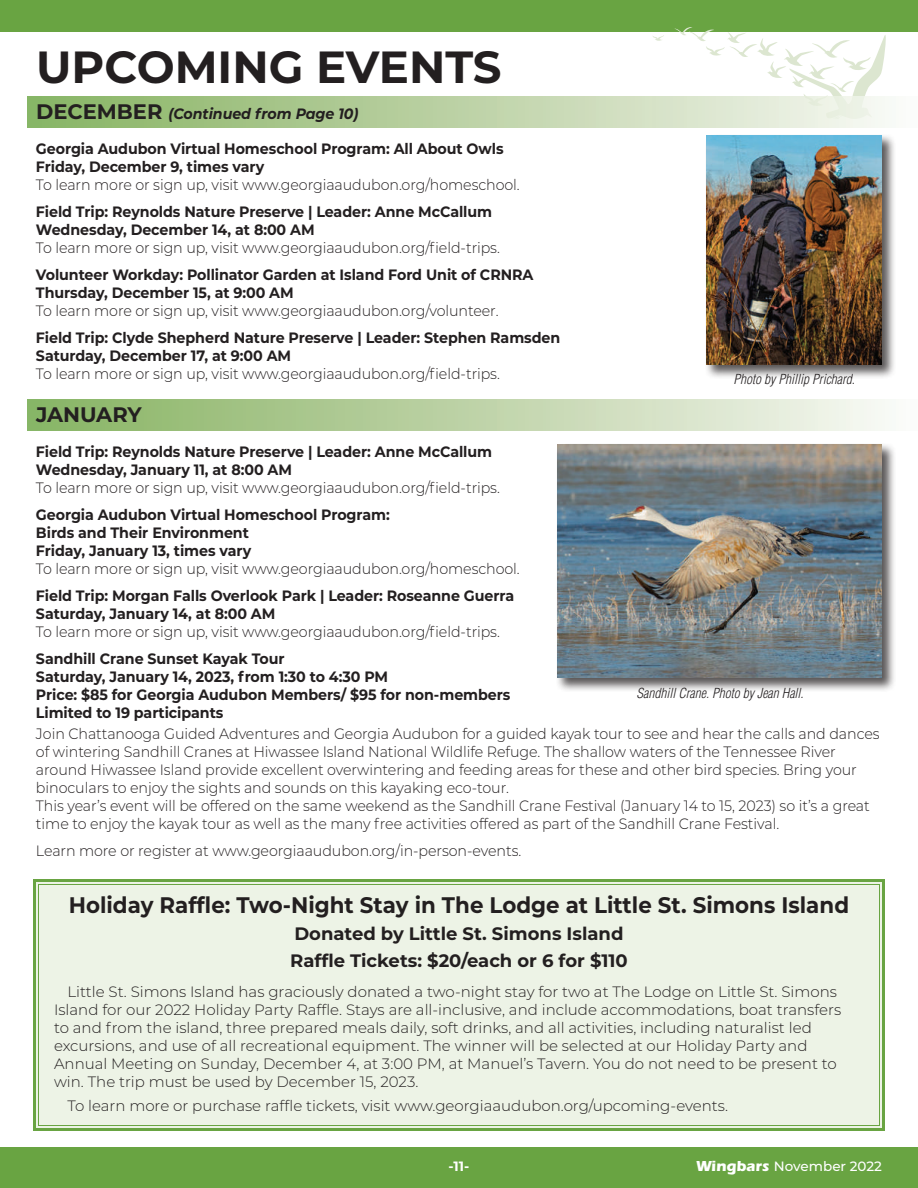
<style>
.page{position:relative;width:918px;height:1188px;background:#fff}
.page>*{position:absolute;margin:0;border:0;box-sizing:border-box;transform-origin:0 0}
.t1{font:700 45px "Montserrat";color:#231f20}
.t2{font:700 22.5px "Montserrat";color:#231f20;scale:.95 1}
.t3{font:700 21px "Montserrat";letter-spacing:-.005em;color:#231f20}
.t4{font:700 18px/27px "Montserrat";color:#231f20}
.t5{font:300 15px/18px "Montserrat";letter-spacing:-.005em;color:#231f20;scale:.95 1}
.t6{font:700 15px/18px "Montserrat";letter-spacing:-.005em;color:#231f20;scale:.95 1}
.t7{font:300 15px/18px "Montserrat";letter-spacing:-.005em;color:#231f20}
.t8{font:italic 700 15px "Montserrat";letter-spacing:-.005em;color:#231f20;scale:.95 1}
.t9{font:italic 300 condensed 13.5px "Helvetica";color:#231f20}
.t10{font:500 13.5px "Montserrat";color:#fff}
.t11{font:700 13.5px "Montserrat";color:#fff}
.s1{font-style:normal;font-size:21px}
.s2{font-family:"Itc Eras";font-weight:700;font-size:15px}
</style>
<div class="page">
<div style="left:33px;top:879px;width:852px;height:252px;background:#edf3e6"></div>
<div style="left:38px;top:884px;width:842px;height:242px;border:1px solid #69a442"></div>
<div style="left:0;top:1148px;width:918px;height:40px;background:#69a442"></div>
<div style="left:0;top:0;width:918px;height:32px;background:#69a442"></div>
<svg style="left:653px;top:35px;width:11px;height:6px"></svg>
<svg style="left:674px;top:27px;width:212px;height:69px"></svg>
<div style="left:27px;top:96px;width:891px;height:32px;background:linear-gradient(to right,#86b260,#f8f8f4)"></div>
<div style="left:27px;top:399px;width:891px;height:31px;background:linear-gradient(to right,#86b160,#f9f8f5)"></div>
<div style="left:705px;top:133px;width:192px;height:246px;background:#231f20;opacity:.75"></div>
<img style="left:706px;top:135px;width:176px;height:229px">
<div style="left:555px;top:442px;width:342px;height:251px;background:#231f20;opacity:.75"></div>
<img style="left:557px;top:444px;width:325px;height:234px">
<h1 class="t1" style="left:36px;top:34px;width:467px">UPCOMING EVENTS</h1>
<p class="t8" style="left:36px;top:103px;width:341px"><span class="s1">DECEMBER</span> (Continued from Page 10)</p>
<p class="t6" style="left:36px;top:139px;width:494px">Georgia Audubon Virtual Homeschool Program: All About Owls<br>Friday, December 9, times vary</p>
<p class="t5" style="left:36px;top:175px;width:511px">To learn more or sign up, visit www.georgiaaudubon.org/homeschool.</p>
<p class="t6" style="left:36px;top:202px;width:482px">Field Trip: Reynolds Nature Preserve | Leader: Anne McCallum<br>Wednesday, December 14, at 8:00 AM</p>
<p class="t5" style="left:36px;top:238px;width:490px">To learn more or sign up, visit www.georgiaaudubon.org/field-trips.</p>
<p class="t6" style="left:36px;top:265px;width:525px">Volunteer Workday: Pollinator Garden at Island Ford Unit of CRNRA<br>Thursday, December 15, at 9:00 AM</p>
<p class="t5" style="left:36px;top:301px;width:488px">To learn more or sign up, visit www.georgiaaudubon.org/volunteer.</p>
<p class="t6" style="left:36px;top:328px;width:553px">Field Trip: Clyde Shepherd Nature Preserve | Leader: Stephen Ramsden<br>Saturday, December 17, at 9:00 AM</p>
<p class="t5" style="left:36px;top:364px;width:490px">To learn more or sign up, visit www.georgiaaudubon.org/field-trips.</p>
<h3 class="t3" style="left:36px;top:400px;width:107px">JANUARY</h3>
<p class="t9" style="left:734px;top:371px;width:123px">Photo by Phillip Prichard.</p>
<p class="t6" style="left:36px;top:442px;width:482px">Field Trip: Reynolds Nature Preserve | Leader: Anne McCallum<br>Wednesday, January 11, at 8:00 AM</p>
<p class="t5" style="left:36px;top:478px;width:490px">To learn more or sign up, visit www.georgiaaudubon.org/field-trips.</p>
<p class="t6" style="left:36px;top:505px;width:374px">Georgia Audubon Virtual Homeschool Program:<br>Birds and Their Environment<br>Friday, January 13, times vary</p>
<p class="t5" style="left:36px;top:559px;width:511px">To learn more or sign up, visit www.georgiaaudubon.org/homeschool.</p>
<p class="t6" style="left:36px;top:586px;width:505px">Field Trip: Morgan Falls Overlook Park | Leader: Roseanne Guerra<br>Saturday, January 14, at 8:00 AM</p>
<p class="t5" style="left:36px;top:622px;width:490px">To learn more or sign up, visit www.georgiaaudubon.org/field-trips.</p>
<p class="t6" style="left:36px;top:649px;width:501px">Sandhill Crane Sunset Kayak Tour<br>Saturday, January 14, 2023, from 1:30 to 4:30 PM<br>Price: $85 for Georgia Audubon Members/ $95 for non-members Limited to 19 participants</p>
<p class="t5" style="left:36px;top:724px;width:890px">Join Chattanooga Guided Adventures and Georgia Audubon for a guided kayak tour to see and hear the calls and dances of wintering Sandhill Cranes at Hiwassee Island National Wildlife Refuge. The shallow waters of the Tennessee River around Hiwassee Island provide excellent overwintering and feeding areas for these and other bird species. Bring your binoculars to enjoy the sights and sounds on this kayaking eco-tour.<br>This year’s event will be offered on the same weekend as the Sandhill Crane Festival (January 14 to 15, 2023) so it’s a great time to enjoy the kayak tour as well as the many free activities offered as part of the Sandhill Crane Festival.</p>
<p class="t5" style="left:36px;top:841px;width:512px">Learn more or register at www.georgiaaudubon.org/in-person-events.</p>
<p class="t9" style="left:636px;top:684px;width:169px">Sandhill Crane. Photo by Jean Hall.</p>
<h2 class="t2" style="left:69px;top:889px;width:823px">Holiday Raffle: Two-Night Stay in The Lodge at Little St. Simons Island</h2>
<p class="t4" style="left:290px;top:919px;width:339px">Donated by Little St. Simons Island<br>Raffle Tickets: $20/each or 6 for $110</p>
<p class="t7" style="left:54px;top:982px;width:789px;text-indent:14px">Little St. Simons Island has graciously donated a two-night stay for two at The Lodge on Little St. Simons Island for our 2022 Holiday Party Raffle. Stays are all-inclusive, and include accommodations, boat transfers to and from the island, three prepared meals daily, soft drinks, and all activities, including naturalist led excursions, and use of all recreational equipment. The winner will be selected at our Holiday Party and Annual Meeting on Sunday, December 4, at 3:00 PM, at Manuel’s Tavern. You do not need to be present to win. The trip must be used by December 15, 2023.</p>
<p class="t7" style="left:68px;top:1096px;width:662px">To learn more or purchase raffle tickets, visit www.georgiaaudubon.org/upcoming-events.</p>
<p class="t11" style="left:449px;top:1157px;width:22px">-11-</p>
<p class="t10" style="left:696px;top:1157px;width:187px"><span class="s2">Wingbars</span> November 2022</p>
</div>
